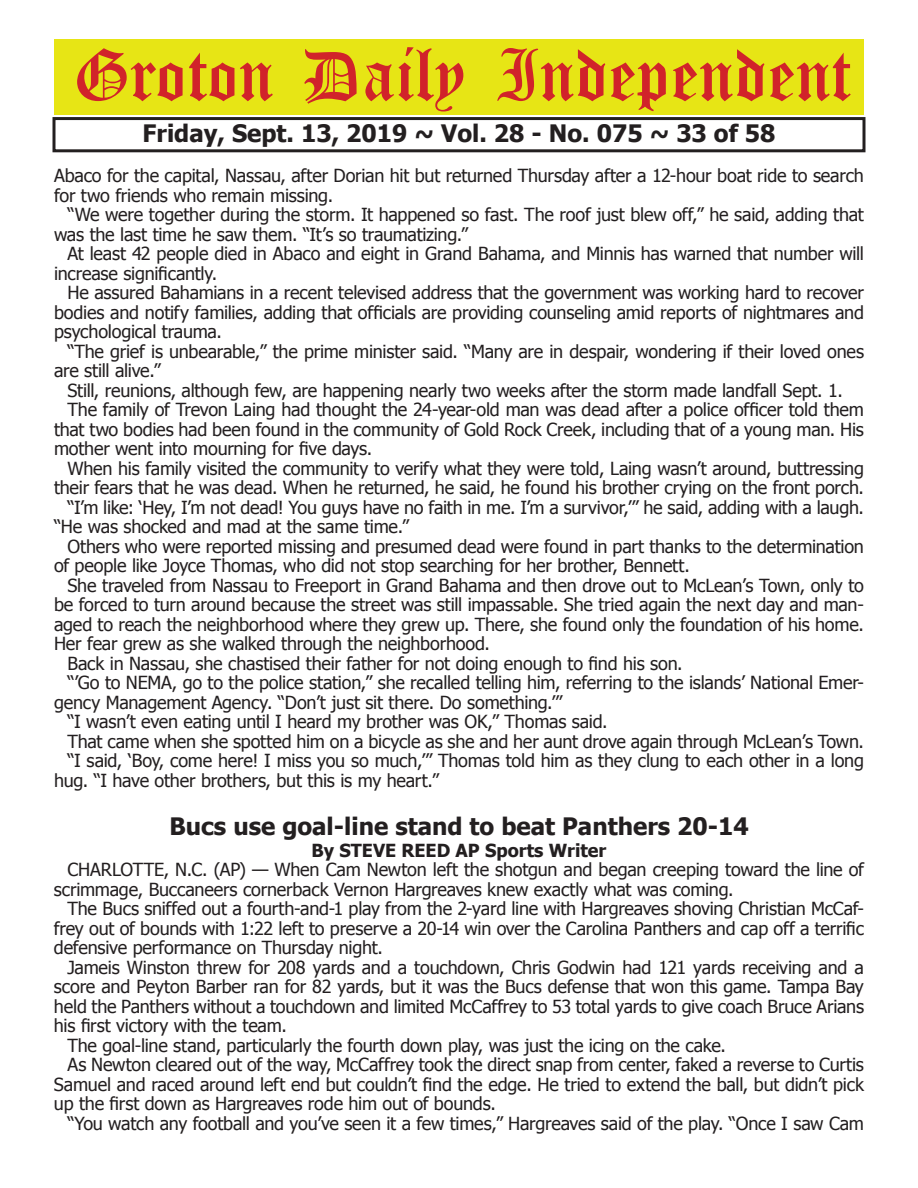
<style>
.page{position:relative;width:918px;height:1188px;background:#fff}
.page>*{position:absolute;margin:0;border:0;box-sizing:border-box;transform-origin:0 0}
.t1{font:54px "Old English Five";color:#d1232a}
.t2{font:700 24px "Tahoma";color:#231f20}
.t3{font:18px/19.5px "Tahoma";letter-spacing:-.01em;color:#231f20}
.t4{font:700 18px "Tahoma";color:#231f20}
</style>
<div class="page">
<div style="left:52px;top:117px;width:814px;height:35px;border:3px solid #231f20"></div>
<div style="left:54px;top:40px;width:810px;height:75px;background:#e7e515"></div>
<h1 class="t1" style="left:73px;top:50px;width:779px">Groton Daily Independent</h1>
<h2 class="t2" style="left:143px;top:116px;width:634px">Friday, Sept. 13, 2019 ~ Vol. 28 - No. 075 ~ 33 of 58</h2>
<p class="t3" style="left:54px;top:165px;width:811px">Abaco for the capital, Nassau, after Dorian hit but returned Thursday after a 12-hour boat ride to search for two friends who remain missing.</p>
<p class="t3" style="left:54px;top:204px;width:811px;text-indent:14px">“We were together during the storm. It happened so fast. The roof just blew off,” he said, adding that was the last time he saw them. “It’s so traumatizing.”</p>
<p class="t3" style="left:54px;top:243px;width:812px;text-indent:14px">At least 42 people died in Abaco and eight in Grand Bahama, and Minnis has warned that number will increase significantly.</p>
<p class="t3" style="left:54px;top:282px;width:812px;text-align:justify;text-indent:14px">He assured Bahamians in a recent televised address that the government was working hard to recover bodies and notify families, adding that officials are providing counseling amid reports of nightmares and psychological trauma.</p>
<p class="t3" style="left:54px;top:341px;width:812px;text-indent:14px">“The grief is unbearable,” the prime minister said. “Many are in despair, wondering if their loved ones are still alive.”</p>
<p class="t3" style="left:68px;top:380px;width:777px">Still, reunions, although few, are happening nearly two weeks after the storm made landfall Sept. 1.</p>
<p class="t3" style="left:68px;top:399px;width:798px">The family of Trevon Laing had thought the 24-year-old man was dead after a police officer told them</p>
<p class="t3" style="left:54px;top:419px;width:811px">that two bodies had been found in the community of Gold Rock Creek, including that of a young man. His</p>
<p class="t3" style="left:54px;top:438px;width:320px">mother went into mourning for five days.</p>
<p class="t3" style="left:68px;top:458px;width:798px">When his family visited the community to verify what they were told, Laing wasn’t around, buttressing</p>
<p class="t3" style="left:54px;top:477px;width:812px">their fears that he was dead. When he returned, he said, he found his brother crying on the front porch.</p>
<p class="t3" style="left:68px;top:497px;width:798px">“I’m like: ‘Hey, I’m not dead! You guys have no faith in me. I’m a survivor,’” he said, adding with a laugh.</p>
<p class="t3" style="left:54px;top:516px;width:357px">“He was shocked and mad at the same time.”</p>
<p class="t3" style="left:68px;top:536px;width:798px">Others who were reported missing and presumed dead were found in part thanks to the determination</p>
<p class="t3" style="left:54px;top:555px;width:637px">of people like Joyce Thomas, who did not stop searching for her brother, Bennett.</p>
<p class="t3" style="left:68px;top:575px;width:798px">She traveled from Nassau to Freeport in Grand Bahama and then drove out to McLean’s Town, only to</p>
<p class="t3" style="left:54px;top:594px;width:812px">be forced to turn around because the street was still impassable. She tried again the next day and man-</p>
<p class="t3" style="left:54px;top:613px;width:812px">aged to reach the neighborhood where they grew up. There, she found only the foundation of his home.</p>
<p class="t3" style="left:54px;top:633px;width:438px">Her fear grew as she walked through the neighborhood.</p>
<p class="t3" style="left:68px;top:652px;width:617px">Back in Nassau, she chastised their father for not doing enough to find his son.</p>
<p class="t3" style="left:68px;top:672px;width:798px">“’Go to NEMA, go to the police station,” she recalled telling him, referring to the islands’ National Emer-</p>
<p class="t3" style="left:54px;top:691px;width:510px">gency Management Agency. “Don’t just sit there. Do something.’”</p>
<p class="t3" style="left:68px;top:711px;width:542px">“I wasn’t even eating until I heard my brother was OK,” Thomas said.</p>
<p class="t3" style="left:68px;top:730px;width:798px">That came when she spotted him on a bicycle as she and her aunt drove again through McLean’s Town.</p>
<p class="t3" style="left:68px;top:750px;width:798px">“I said, ‘Boy, come here! I miss you so much,’” Thomas told him as they clung to each other in a long</p>
<p class="t3" style="left:54px;top:769px;width:386px">hug. “I have other brothers, but this is my heart.”</p>
<h2 class="t2" style="left:169px;top:809px;width:581px">Bucs use goal-line stand to beat Panthers 20-14</h2>
<p class="t4" style="left:312px;top:837px;width:296px">By STEVE REED AP Sports Writer</p>
<p class="t3" style="left:54px;top:859px;width:812px;text-indent:14px">CHARLOTTE, N.C. (AP) — When Cam Newton left the shotgun and began creeping toward the line of scrimmage, Buccaneers cornerback Vernon Hargreaves knew exactly what was coming.</p>
<p class="t3" style="left:54px;top:898px;width:811px;text-align:justify;text-indent:14px">The Bucs sniffed out a fourth-and-1 play from the 2-yard line with Hargreaves shoving Christian McCaf&shy;frey out of bounds with 1:22 left to preserve a 20-14 win over the Carolina Panthers and cap off a terrific defensive performance on Thursday night.</p>
<p class="t3" style="left:67px;top:956px;width:798px">Jameis Winston threw for 208 yards and a touchdown, Chris Godwin had 121 yards receiving and a</p>
<p class="t3" style="left:54px;top:976px;width:811px">score and Peyton Barber ran for 82 yards, but it was the Bucs defense that won this game. Tampa Bay</p>
<p class="t3" style="left:54px;top:995px;width:812px">held the Panthers without a touchdown and limited McCaffrey to 53 total yards to give coach Bruce Arians</p>
<p class="t3" style="left:54px;top:1015px;width:234px">his first victory with the team.</p>
<p class="t3" style="left:67px;top:1034px;width:660px">The goal-line stand, particularly the fourth down play, was just the icing on the cake.</p>
<p class="t3" style="left:67px;top:1054px;width:798px">As Newton cleared out of the way, McCaffrey took the direct snap from center, faked a reverse to Curtis</p>
<p class="t3" style="left:54px;top:1073px;width:811px">Samuel and raced around left end but couldn’t find the edge. He tried to extend the ball, but didn’t pick</p>
<p class="t3" style="left:54px;top:1093px;width:443px">up the first down as Hargreaves rode him out of bounds.</p>
<p class="t3" style="left:67px;top:1112px;width:798px">“You watch any football and you’ve seen it a few times,” Hargreaves said of the play. “Once I saw Cam</p>
</div>
